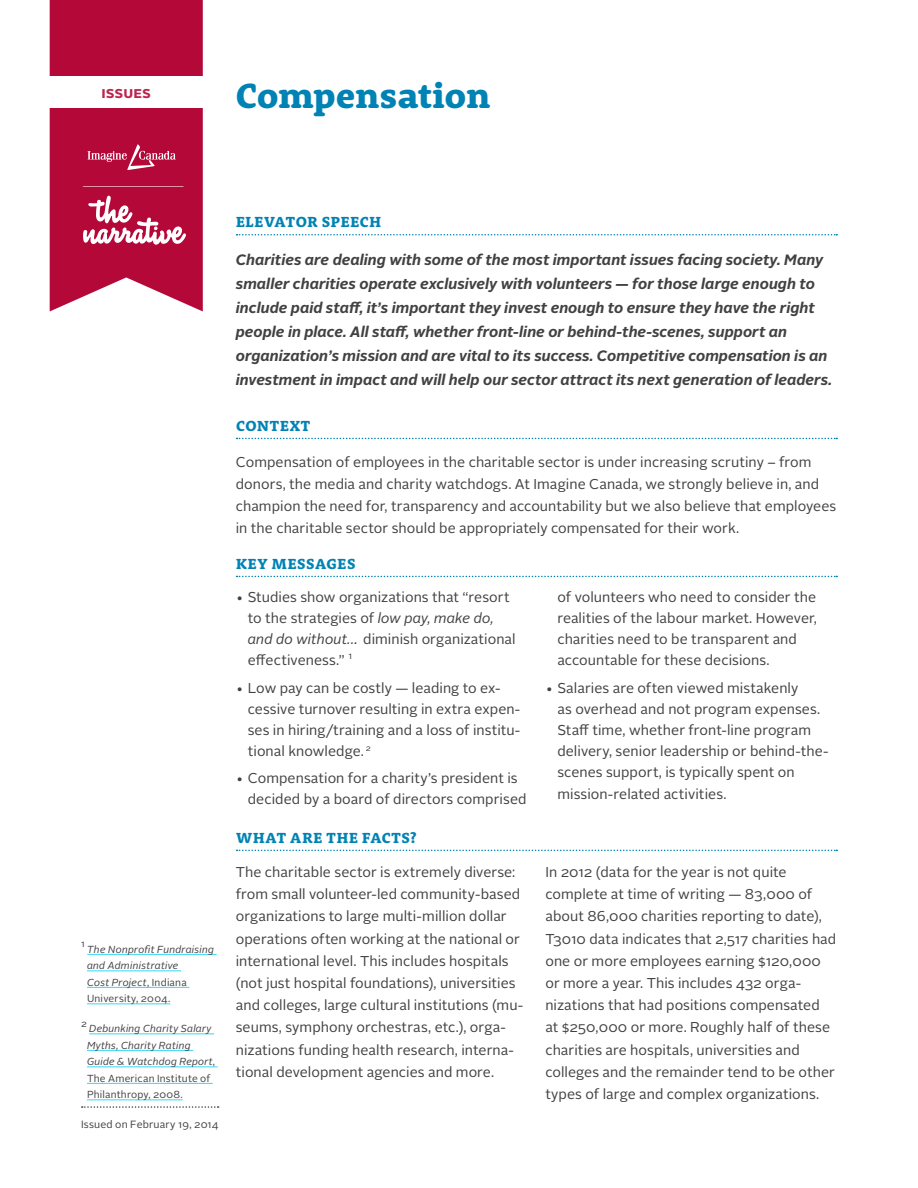
<style>
.page{position:relative;width:918px;height:1188px;background:#fff}
.page>*{position:absolute;margin:0;border:0;box-sizing:border-box;transform-origin:0 0}
.t1{font:800 36px "Rooney";letter-spacing:-.005em;color:#0083b4}
.t2{font:700 15.75px "Alright Sans";letter-spacing:.005em;color:#be244e}
.Editorial{font:italic 700 15px/24px "Alright Sans";color:#414042}
.Heading{font:800 15px "Rooney";letter-spacing:.045em;color:#0083b4}
.Body_copy{font:14.25px/22.2px "Alright Sans";letter-spacing:.005em;color:#414042}
.t3{font:10.5px "Alright Sans";letter-spacing:.015em;color:#414042}
.Footnote_copy{font:italic 10.2px/16.5px "Alright Sans";letter-spacing:.015em;color:#414042}
.Footnote_copy-2{font:9.6px "Alright Sans";color:#414042}
.s1{font-style:normal}
.s2{font-style:italic}
</style>
<div class="page">
<svg style="left:50px;top:0;width:153px;height:311px;background:#b91b47"></svg>
<svg style="left:83px;top:144px;width:103px;height:101px;background:#c1365d"></svg>
<div style="left:48px;top:76px;width:157px;height:32px;background:#fff"></div>
<svg style="left:82px;top:1106px;width:137px;height:2px"></svg>
<svg style="left:237px;top:234px;width:600px;height:2px"></svg>
<svg style="left:237px;top:438px;width:600px;height:1px"></svg>
<svg style="left:237px;top:576px;width:600px;height:1px"></svg>
<hr style="left:87px;top:954px;width:130px;height:1px;background:#34d7f7">
<hr style="left:87px;top:970px;width:94px;height:1px;background:#34d7f7">
<hr style="left:87px;top:987px;width:102px;height:1px;background:#34d7f7">
<hr style="left:87px;top:1003px;width:83px;height:1px;background:#34d7f7">
<hr style="left:89px;top:1033px;width:125px;height:1px;background:#34d7f7">
<hr style="left:87px;top:1050px;width:106px;height:1px;background:#34d7f7">
<hr style="left:87px;top:1066px;width:131px;height:1px;background:#34d7f7">
<hr style="left:87px;top:1083px;width:126px;height:1px;background:#34d7f7">
<hr style="left:87px;top:1099px;width:96px;height:1px;background:#34d7f7">
<svg style="left:237px;top:850px;width:600px;height:1px"></svg>
<p class="t2" style="left:101px;top:82px;width:51px">issues</p>
<p class="t1" style="left:236px;top:72px;width:256px">Compensation</p>
<p class="Footnote_copy-2" style="left:81px;top:938px;width:5px">1</p>
<p class="Footnote_copy" style="left:87px;top:941px;width:129px">The Nonprofit Fundraising and Administrative<br>Cost Project<span class="s1">, Indiana<br>University, 2004.</span></p>
<p class="Footnote_copy-2" style="left:81px;top:1017px;width:7px">2</p>
<p class="Footnote_copy" style="left:87px;top:1021px;width:130px">Debunking Charity Salary<br>Myths, Charity Rating<br>Guide &amp; Watchdog Report<span class="s1">,<br>The American Institute of<br>Philanthropy, 2008.</span></p>
<p class="t3" style="left:81px;top:1117px;width:139px">Issued on February 19, 2014</p>
<p class="Heading" style="left:236px;top:212px;width:146px">ELEVATOR SPEECH</p>
<p class="Editorial" style="left:236px;top:248px;width:598px">Charities are dealing with some of the most important issues facing society. Many smaller charities operate exclusively with volunteers — for those large enough to include paid staff, it’s important they invest enough to ensure they have the right people in place. All staff, whether front-line or behind-the-scenes, support an organization’s mission and are vital to its success. Competitive compensation is an investment in impact and will help our sector attract its next generation of leaders.</p>
<p class="Heading" style="left:236px;top:416px;width:76px">CONTEXT</p>
<p class="Body_copy" style="left:236px;top:451px;width:602px">Compensation of employees in the charitable sector is under increasing scrutiny – from donors, the media and charity watchdogs. At Imagine Canada, we strongly believe in, and champion the need for, transparency and accountability but we also believe that employees in the charitable sector should be appropriately compensated for their work.</p>
<p class="Heading" style="left:236px;top:554px;width:121px">KEY MESSAGES</p>
<p class="Body_copy" style="left:248px;top:587px;width:269px;line-height:21px;text-indent:-12px">• Studies show organizations that “resort to the strategies of <span class="s2">low pay, make do, and do without.…</span> diminish organizational effectiveness.” <sup>1</sup></p>
<p class="Body_copy" style="left:248px;top:677px;width:274px;line-height:21px;text-indent:-12px">• Low pay can be costly — leading to ex&shy;cessive turnover resulting in extra expen&shy;ses in hiring/training and a loss of institu&shy;tional knowledge. <sup>2</sup></p>
<p class="Body_copy" style="left:248px;top:768px;width:280px;line-height:21px;text-indent:-12px">• Compensation for a charity’s president is decided by a board of directors comprised</p>
<p class="Body_copy" style="left:557px;top:587px;width:261px;line-height:21px">of volunteers who need to consider the realities of the labour market. However, charities need to be transparent and accountable for these decisions.</p>
<p class="Body_copy" style="left:557px;top:677px;width:271px;line-height:21.3px;text-indent:-12px">• Salaries are often viewed mistakenly<br>as overhead and not program expenses.<br>Staff time, whether front-line program delivery, senior leadership or behind-the&shy;scenes support, is typically spent on mission-related activities.</p>
<p class="Heading" style="left:236px;top:828px;width:182px">WHAT ARE THE FACTS?</p>
<p class="Body_copy" style="left:236px;top:861px;width:289px">The charitable sector is extremely diverse: from small volunteer-led community-based organizations to large multi-million dollar operations often working at the national or international level. This includes hospitals (not just hospital foundations), universities and colleges, large cultural institutions (mu&shy;seums, symphony orchestras, etc.), orga&shy;nizations funding health research, interna&shy;tional development agencies and more.</p>
<p class="Body_copy" style="left:545px;top:861px;width:292px">In 2012 (data for the year is not quite complete at time of writing — 83,000 of about 86,000 charities reporting to date), T3010 data indicates that 2,517 charities had one or more employees earning $120,000 or more a year. This includes 432 orga&shy;nizations that had positions compensated at $250,000 or more. Roughly half of these charities are hospitals, universities and colleges and the remainder tend to be other types of large and complex organizations.</p>
</div>
